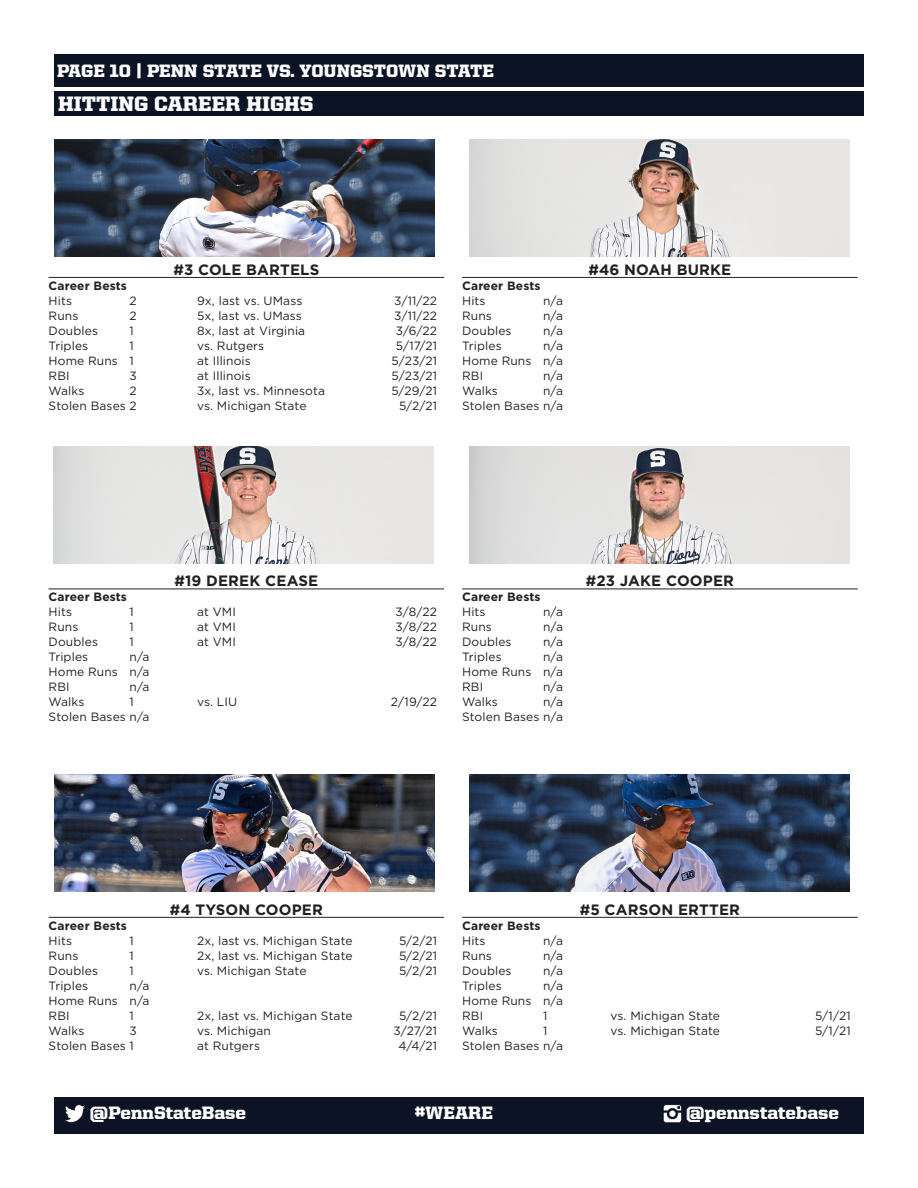
<style>
.page{position:relative;width:918px;height:1188px;background:#fff}
.page>*{position:absolute;margin:0;border:0;box-sizing:border-box;transform-origin:0 0}
.t1{font:900 21px "United Serif Reg";color:#fff}
.t2{font:900 18px "United Serif Reg";color:#fff}
.t3{font:700 15px "Gotham";letter-spacing:.01em;color:#231f20}
.t4{font:12px/15px "Gotham";letter-spacing:.01em;color:#231f20;text-align:right}
.t5{font:700 12px "Gotham";letter-spacing:.01em;color:#231f20}
</style>
<div class="page">
<div style="left:54px;top:54px;width:810px;height:32px;background:#0b1324"></div>
<div style="left:54px;top:1097px;width:810px;height:37px;background:#0b1324"></div>
<img style="left:65px;top:1104px;width:20px;height:19px">
<img style="left:663px;top:1104px;width:19px;height:18px">
<hr style="left:49px;top:277px;width:395px;height:1px;background:#231f20">
<hr style="left:462px;top:277px;width:396px;height:1px;background:#231f20">
<img style="left:54px;top:139px;width:380px;height:117px">
<img style="left:470px;top:139px;width:380px;height:117px">
<hr style="left:49px;top:589px;width:395px;height:1px;background:#231f20">
<hr style="left:462px;top:589px;width:396px;height:1px;background:#231f20">
<img style="left:470px;top:446px;width:380px;height:117px">
<hr style="left:49px;top:917px;width:395px;height:1px;background:#231f20">
<hr style="left:462px;top:917px;width:396px;height:1px;background:#231f20">
<img style="left:54px;top:775px;width:380px;height:117px">
<div style="left:54px;top:91px;width:810px;height:24px;background:#0b1324"></div>
<img style="left:53px;top:446px;width:380px;height:117px">
<img style="left:470px;top:775px;width:380px;height:117px">
<h2 class="t2" style="left:57px;top:60px;width:439px">PAGE 10 | PENN STATE VS. YOUNGSTOWN STATE</h2>
<p class="t1" style="left:58px;top:92px;width:257px">HITTING CAREER HIGHS</p>
<p class="t3" style="left:173px;top:259px;width:147px">#3 COLE BARTELS</p>
<p class="t5" style="left:49px;top:277px;width:80px">Career Bests</p>
<p class="t4" style="left:49px;top:293px;width:25px">Hits</p>
<p class="t4" style="left:130px;top:293px;width:9px">2</p>
<p class="t4" style="left:197px;top:293px;width:107px">9x, last vs. UMass</p>
<p class="t4" style="left:394px;top:293px;width:44px">3/11/22</p>
<p class="t4" style="left:49px;top:308px;width:31px">Runs</p>
<p class="t4" style="left:130px;top:308px;width:9px">2</p>
<p class="t4" style="left:197px;top:308px;width:106px">5x, last vs. UMass</p>
<p class="t4" style="left:394px;top:308px;width:44px">3/11/22</p>
<p class="t4" style="left:49px;top:323px;width:51px">Doubles</p>
<p class="t4" style="left:130px;top:323px;width:6px">1</p>
<p class="t4" style="left:197px;top:323px;width:110px">8x, last at Virginia</p>
<p class="t4" style="left:396px;top:323px;width:43px">3/6/22</p>
<p class="t4" style="left:49px;top:338px;width:41px">Triples</p>
<p class="t4" style="left:130px;top:338px;width:6px">1</p>
<p class="t4" style="left:197px;top:338px;width:69px">vs. Rutgers</p>
<p class="t4" style="left:396px;top:338px;width:43px">5/17/21</p>
<p class="t4" style="left:49px;top:353px;width:87px">Home Runs 1</p>
<p class="t4" style="left:197px;top:353px;width:55px">at Illinois</p>
<p class="t4" style="left:392px;top:353px;width:47px">5/23/21</p>
<p class="t4" style="left:49px;top:368px;width:23px">RBI</p>
<p class="t4" style="left:130px;top:368px;width:9px">3</p>
<p class="t4" style="left:197px;top:368px;width:55px">at Illinois</p>
<p class="t4" style="left:392px;top:368px;width:47px">5/23/21</p>
<p class="t4" style="left:49px;top:383px;width:37px">Walks</p>
<p class="t4" style="left:130px;top:383px;width:9px">2</p>
<p class="t4" style="left:197px;top:383px;width:130px">3x, last vs. Minnesota</p>
<p class="t4" style="left:391px;top:383px;width:47px">5/29/21</p>
<p class="t4" style="left:49px;top:398px;width:90px">Stolen Bases 2</p>
<p class="t4" style="left:197px;top:398px;width:111px">vs. Michigan State</p>
<p class="t4" style="left:399px;top:398px;width:40px">5/2/21</p>
<p class="t5" style="left:462px;top:277px;width:80px">Career Bests</p>
<p class="t4" style="left:462px;top:293px;width:25px">Hits</p>
<p class="t4" style="left:543px;top:293px;width:21px">n/a</p>
<p class="t4" style="left:462px;top:308px;width:31px">Runs</p>
<p class="t4" style="left:543px;top:308px;width:21px">n/a</p>
<p class="t4" style="left:462px;top:323px;width:51px">Doubles</p>
<p class="t4" style="left:543px;top:323px;width:21px">n/a</p>
<p class="t4" style="left:462px;top:338px;width:41px">Triples</p>
<p class="t4" style="left:543px;top:338px;width:21px">n/a</p>
<p class="t4" style="left:462px;top:353px;width:102px">Home Runs n/a</p>
<p class="t4" style="left:462px;top:368px;width:23px">RBI</p>
<p class="t4" style="left:543px;top:368px;width:21px">n/a</p>
<p class="t4" style="left:462px;top:383px;width:37px">Walks</p>
<p class="t4" style="left:543px;top:383px;width:21px">n/a</p>
<p class="t4" style="left:462px;top:398px;width:102px">Stolen Bases n/a</p>
<p class="t3" style="left:588px;top:259px;width:144px">#46 NOAH BURKE</p>
<p class="t3" style="left:174px;top:571px;width:145px">#19 DEREK CEASE</p>
<p class="t5" style="left:49px;top:589px;width:80px">Career Bests</p>
<p class="t4" style="left:49px;top:604px;width:25px">Hits</p>
<p class="t4" style="left:130px;top:604px;width:6px">1</p>
<p class="t4" style="left:197px;top:604px;width:40px">at VMI</p>
<p class="t4" style="left:396px;top:604px;width:43px">3/8/22</p>
<p class="t4" style="left:49px;top:619px;width:31px">Runs</p>
<p class="t4" style="left:130px;top:619px;width:6px">1</p>
<p class="t4" style="left:197px;top:619px;width:40px">at VMI</p>
<p class="t4" style="left:396px;top:619px;width:43px">3/8/22</p>
<p class="t4" style="left:49px;top:634px;width:51px">Doubles</p>
<p class="t4" style="left:130px;top:634px;width:6px">1</p>
<p class="t4" style="left:197px;top:634px;width:40px">at VMI</p>
<p class="t4" style="left:396px;top:634px;width:43px">3/8/22</p>
<p class="t4" style="left:49px;top:649px;width:41px">Triples</p>
<p class="t4" style="left:130px;top:649px;width:21px">n/a</p>
<p class="t4" style="left:49px;top:664px;width:102px">Home Runs n/a</p>
<p class="t4" style="left:49px;top:679px;width:23px">RBI</p>
<p class="t4" style="left:130px;top:679px;width:21px">n/a</p>
<p class="t4" style="left:49px;top:694px;width:37px">Walks</p>
<p class="t4" style="left:130px;top:694px;width:6px">1</p>
<p class="t4" style="left:197px;top:694px;width:42px">vs. LIU</p>
<p class="t4" style="left:391px;top:694px;width:48px">2/19/22</p>
<p class="t4" style="left:49px;top:709px;width:102px">Stolen Bases n/a</p>
<p class="t5" style="left:462px;top:589px;width:80px">Career Bests</p>
<p class="t4" style="left:462px;top:604px;width:25px">Hits</p>
<p class="t4" style="left:543px;top:604px;width:21px">n/a</p>
<p class="t4" style="left:462px;top:619px;width:31px">Runs</p>
<p class="t4" style="left:543px;top:619px;width:21px">n/a</p>
<p class="t4" style="left:462px;top:634px;width:51px">Doubles</p>
<p class="t4" style="left:543px;top:634px;width:21px">n/a</p>
<p class="t4" style="left:462px;top:649px;width:41px">Triples</p>
<p class="t4" style="left:543px;top:649px;width:21px">n/a</p>
<p class="t4" style="left:462px;top:664px;width:102px">Home Runs n/a</p>
<p class="t4" style="left:462px;top:679px;width:23px">RBI</p>
<p class="t4" style="left:543px;top:679px;width:21px">n/a</p>
<p class="t4" style="left:462px;top:694px;width:37px">Walks</p>
<p class="t4" style="left:543px;top:694px;width:21px">n/a</p>
<p class="t4" style="left:462px;top:709px;width:102px">Stolen Bases n/a</p>
<p class="t3" style="left:586px;top:571px;width:150px">#23 JAKE COOPER</p>
<p class="t3" style="left:170px;top:899px;width:155px">#4 TYSON COOPER</p>
<p class="t5" style="left:49px;top:917px;width:80px">Career Bests</p>
<p class="t4" style="left:49px;top:933px;width:25px">Hits</p>
<p class="t4" style="left:130px;top:933px;width:6px">1</p>
<p class="t4" style="left:197px;top:933px;width:157px">2x, last vs. Michigan State</p>
<p class="t4" style="left:399px;top:933px;width:40px">5/2/21</p>
<p class="t4" style="left:49px;top:948px;width:31px">Runs</p>
<p class="t4" style="left:130px;top:948px;width:6px">1</p>
<p class="t4" style="left:197px;top:948px;width:157px">2x, last vs. Michigan State</p>
<p class="t4" style="left:399px;top:948px;width:40px">5/2/21</p>
<p class="t4" style="left:49px;top:963px;width:51px">Doubles</p>
<p class="t4" style="left:130px;top:963px;width:6px">1</p>
<p class="t4" style="left:197px;top:963px;width:111px">vs. Michigan State</p>
<p class="t4" style="left:399px;top:963px;width:40px">5/2/21</p>
<p class="t4" style="left:49px;top:978px;width:41px">Triples</p>
<p class="t4" style="left:49px;top:978px;width:102px">n/a<br>Home Runs n/a</p>
<p class="t4" style="left:49px;top:1008px;width:23px">RBI</p>
<p class="t4" style="left:130px;top:1008px;width:6px">1</p>
<p class="t4" style="left:197px;top:1008px;width:157px">2x, last vs. Michigan State</p>
<p class="t4" style="left:399px;top:1008px;width:40px">5/2/21</p>
<p class="t4" style="left:49px;top:1023px;width:37px">Walks</p>
<p class="t4" style="left:130px;top:1023px;width:9px">3</p>
<p class="t4" style="left:197px;top:1023px;width:75px">vs. Michigan</p>
<p class="t4" style="left:393px;top:1023px;width:45px">3/27/21</p>
<p class="t4" style="left:49px;top:1038px;width:87px">Stolen Bases 1</p>
<p class="t4" style="left:197px;top:1038px;width:65px">at Rutgers</p>
<p class="t4" style="left:399px;top:1038px;width:40px">4/4/21</p>
<p class="t3" style="left:580px;top:899px;width:162px">#5 CARSON ERTTER</p>
<p class="t5" style="left:462px;top:917px;width:80px">Career Bests</p>
<p class="t4" style="left:462px;top:933px;width:25px">Hits</p>
<p class="t4" style="left:543px;top:933px;width:21px">n/a</p>
<p class="t4" style="left:462px;top:948px;width:31px">Runs</p>
<p class="t4" style="left:543px;top:948px;width:21px">n/a</p>
<p class="t4" style="left:462px;top:963px;width:51px">Doubles</p>
<p class="t4" style="left:543px;top:963px;width:21px">n/a</p>
<p class="t4" style="left:462px;top:978px;width:41px">Triples</p>
<p class="t4" style="left:543px;top:978px;width:21px">n/a</p>
<p class="t4" style="left:462px;top:993px;width:102px">Home Runs n/a</p>
<p class="t4" style="left:462px;top:1008px;width:23px">RBI</p>
<p class="t4" style="left:543px;top:1008px;width:6px">1</p>
<p class="t4" style="left:611px;top:1008px;width:111px">vs. Michigan State</p>
<p class="t4" style="left:815px;top:1008px;width:37px">5/1/21</p>
<p class="t4" style="left:462px;top:1023px;width:37px">Walks</p>
<p class="t4" style="left:543px;top:1023px;width:6px">1</p>
<p class="t4" style="left:611px;top:1023px;width:111px">vs. Michigan State</p>
<p class="t4" style="left:815px;top:1023px;width:37px">5/1/21</p>
<p class="t4" style="left:462px;top:1038px;width:102px">Stolen Bases n/a</p>
<h2 class="t2" style="left:90px;top:1102px;width:158px">@PennStateBase</h2>
<h2 class="t2" style="left:415px;top:1102px;width:80px">#WEARE</h2>
<h2 class="t2" style="left:686px;top:1103px;width:154px">@pennstatebase</h2>
</div>
